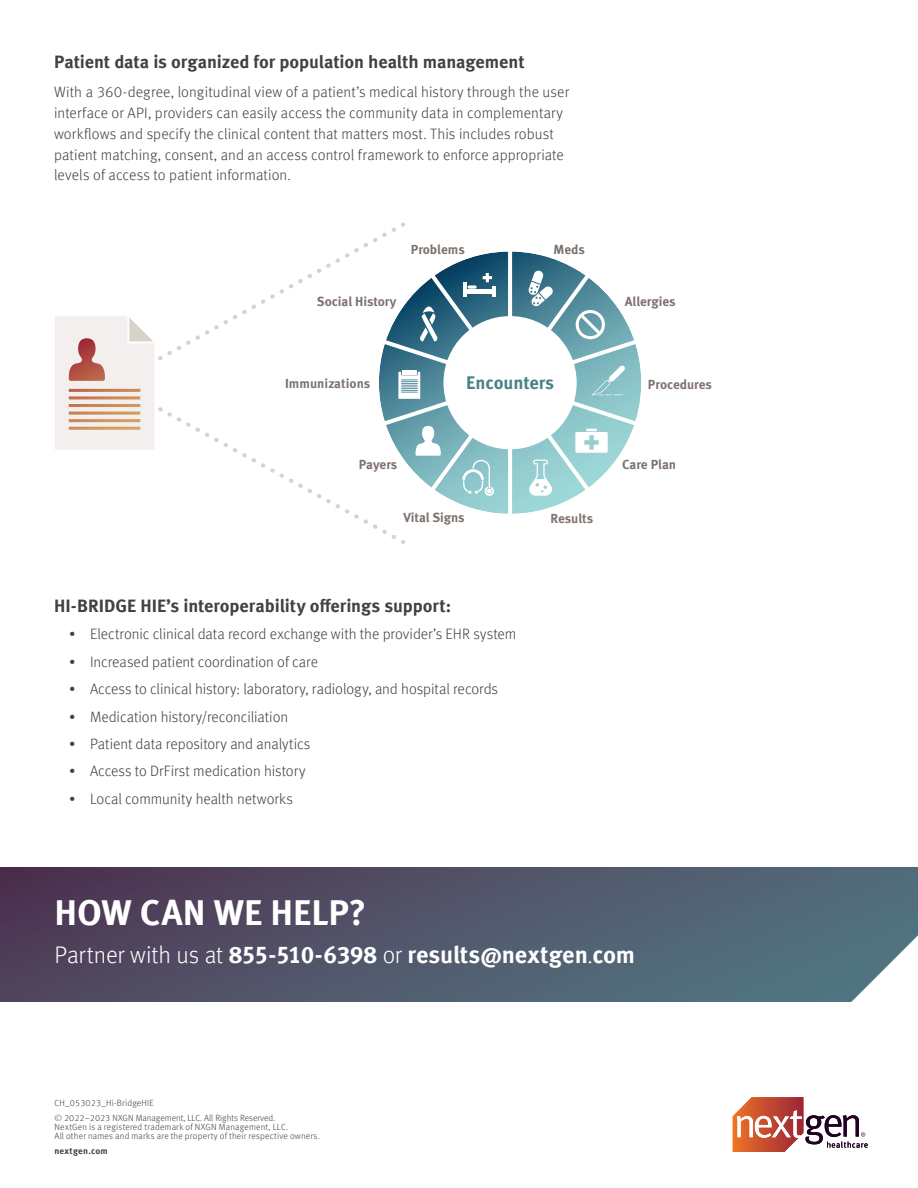
<style>
.page{position:relative;width:918px;height:1188px;background:#fff}
.page>*{position:absolute;margin:0;border:0;box-sizing:border-box;transform-origin:0 0}
.t1{font:700 36px "Meta Offc";color:#fff}
.t2{font:700 24px "Meta Offc";letter-spacing:-.01em;color:#fff}
.t3{font:700 18.15px "Meta Offc";color:#498188}
.t4{font:700 18px "Meta Offc";letter-spacing:-.005em;color:#414042}
.t5{font:300 15px/20.7px "Meta Offc";letter-spacing:.005em;color:#414042}
.t6{font:700 13.2px "Meta Offc";letter-spacing:-.005em;color:#7d726d}
.t7{font:300 9px/9px "Meta Offc";letter-spacing:.02em;color:#414042}
.t8{font:300 9px/15px "Meta Offc";color:#414042}
.t9{font:700 9px "Meta Offc";letter-spacing:.025em;color:#414042}
.s1{font-weight:300}
</style>
<div class="page">
<div style="left:0;top:867px;width:918px;height:135px;background:linear-gradient(to right,#4f3b57,#527480)"></div>
<svg style="left:850px;top:935px;width:68px;height:67px"></svg>
<svg style="left:733px;top:1097px;width:135px;height:55px"></svg>
<svg style="left:441px;top:251px;width:200px;height:263px"></svg>
<div style="left:443px;top:316px;width:134px;height:133px;background:#fff;border-radius:50%"></div>
<svg style="left:462px;top:460px;width:32px;height:36px"></svg>
<svg style="left:575px;top:429px;width:33px;height:24px"></svg>
<svg style="left:529px;top:460px;width:25px;height:36px"></svg>
<svg style="left:528px;top:270px;width:25px;height:37px"></svg>
<svg style="left:592px;top:365px;width:33px;height:31px"></svg>
<svg style="left:576px;top:310px;width:29px;height:29px"></svg>
<hr style="left:463px;top:282px;width:4px;height:15px;background:#fff">
<hr style="left:465px;top:290px;width:28px;height:4px;background:#fff">
<svg style="left:468px;top:285px;width:9px;height:4px"></svg>
<svg style="left:483px;top:273px;width:12px;height:24px"></svg>
<svg style="left:55px;top:222px;width:386px;height:322px"></svg>
<p class="t4" style="left:54px;top:51px;width:472px">Patient data is organized for population health management</p>
<p class="t5" style="left:54px;top:82px;width:517px">With a 360-degree, longitudinal view of a patient’s medical history through the user interface or API, providers can easily access the community data in complementary workflows and specify the clinical content that matters most. This includes robust patient matching, consent, and an access control framework to enforce appropriate levels of access to patient information.</p>
<p class="t6" style="left:411px;top:241px;width:55px">Problems</p>
<p class="t6" style="left:554px;top:241px;width:33px">Meds</p>
<p class="t6" style="left:317px;top:294px;width:81px">Social History</p>
<p class="t6" style="left:625px;top:294px;width:52px">Allergies</p>
<p class="t6" style="left:285px;top:375px;width:87px">Immunizations</p>
<p class="t3" style="left:466px;top:372px;width:89px">Encounters</p>
<p class="t6" style="left:648px;top:376px;width:65px">Procedures</p>
<p class="t6" style="left:359px;top:456px;width:40px">Payers</p>
<p class="t6" style="left:622px;top:456px;width:55px">Care Plan</p>
<p class="t6" style="left:403px;top:509px;width:63px">Vital Signs</p>
<p class="t4" style="left:54px;top:595px;width:399px">HI-BRIDGE HIE’s interoperability offerings support:</p>
<p class="t5" style="left:69px;top:624px;width:449px">• Electronic clinical data record exchange with the provider’s EHR system</p>
<p class="t5" style="left:69px;top:652px;width:251px">• Increased patient coordination of care</p>
<p class="t5" style="left:69px;top:679px;width:431px">• Access to clinical history: laboratory, radiology, and hospital records</p>
<p class="t5" style="left:69px;top:706px;width:221px">• Medication history/reconciliation</p>
<p class="t5" style="left:69px;top:734px;width:243px">• Patient data repository and analytics</p>
<p class="t5" style="left:69px;top:761px;width:238px">• Access to DrFirst medication history</p>
<p class="t5" style="left:69px;top:789px;width:226px">• Local community health networks</p>
<p class="t6" style="left:550px;top:510px;width:44px">Results</p>
<h1 class="t1" style="left:54px;top:891px;width:313px">HOW CAN WE HELP?</h1>
<h2 class="t2" style="left:54px;top:940px;width:582px"><span class="s1">Partner with us at</span> 855-510-6398 <span class="s1">or</span> results@nextgen<span class="s1">.</span>com</h2>
<p class="t8" style="left:54px;top:1095px;width:222px">CH_053023_Hi-BridgeHIE<br>© 2022–2023 NXGN Management, LLC. All Rights Reserved.</p>
<p class="t7" style="left:54px;top:1122px;width:267px">NextGen is a registered trademark of NXGN Management, LLC.<br>All other names and marks are the property of their respective owners.</p>
<p class="t9" style="left:54px;top:1145px;width:55px">nextgen.com</p>
</div>
